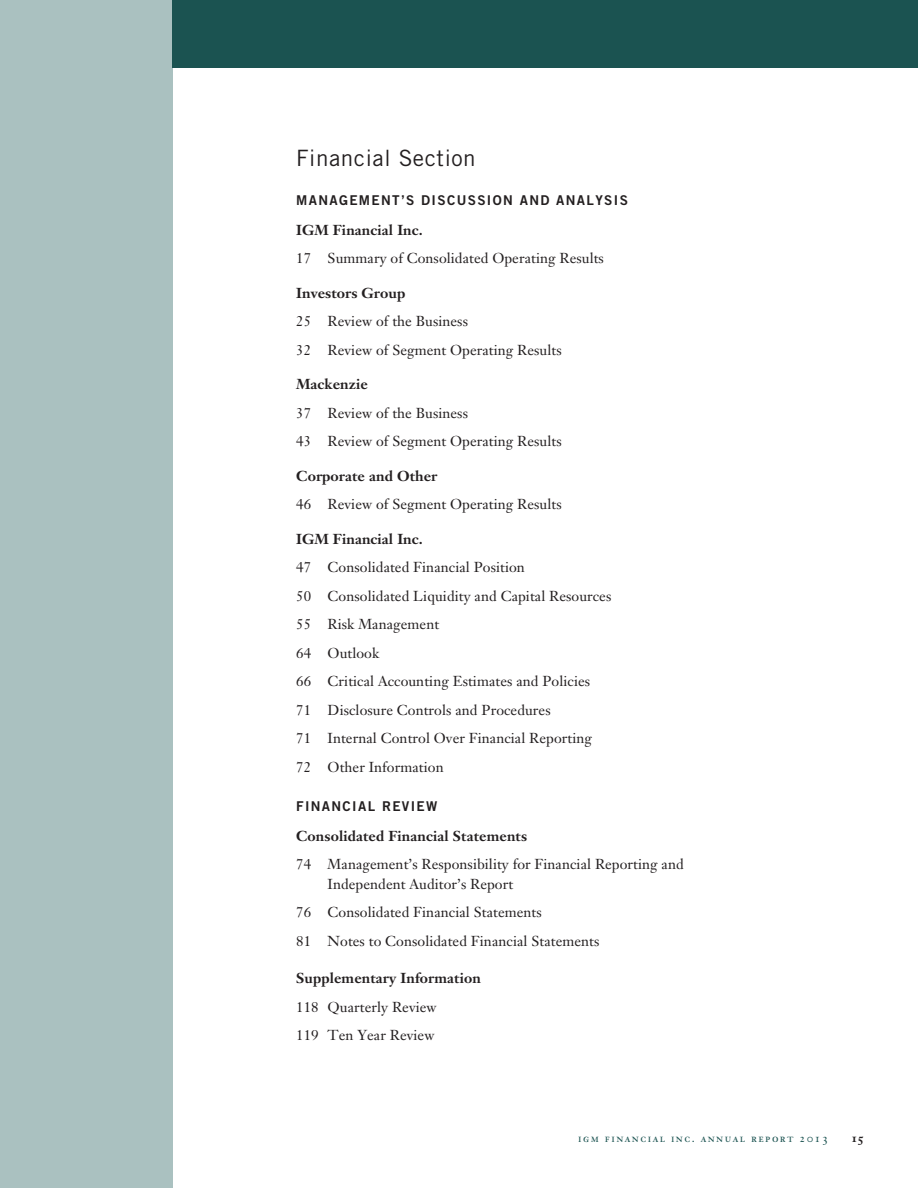
<style>
.page{position:relative;width:918px;height:1188px;background:#fff}
.page>*{position:absolute;margin:0;border:0;box-sizing:border-box;transform-origin:0 0}
.t1{font:22.5px "Trade Gothic";letter-spacing:.025em;color:#231f20}
.t2{font:14.25px/28.5px "Janson Text";letter-spacing:.005em;color:#231f20}
.t3{font:700 14.25px "Janson Text";letter-spacing:.01em;color:#231f20}
.t4{font:13.5px "Trade Gothic Bold Two";letter-spacing:.1em;color:#231f20}
.t5{font:11.7px "Janson Text Roman SC";letter-spacing:.125em;color:#1b5351}
.t6{font:11.7px "Janson Text Bold Os F";color:#231f20}
</style>
<div class="page">
<div style="left:0;top:0;width:173px;height:1188px;background:#aac1c0"></div>
<div style="left:173px;top:0;width:745px;height:68px;background:#1b5351"></div>
<h1 class="t1" style="left:296px;top:144px;width:181px">Financial Section</h1>
<p class="t4" style="left:296px;top:192px;width:333px">MANAGEMENT’S DISCUSSION AND ANALYSIS</p>
<p class="t3" style="left:296px;top:221px;width:128px">IGM Financial Inc.</p>
<p class="t2" style="left:296px;top:244px;width:309px">17 Summary of Consolidated Operating Results</p>
<p class="t3" style="left:296px;top:284px;width:111px">Investors Group</p>
<p class="t2" style="left:296px;top:307px;width:267px">25 Review of the Business<br>32 Review of Segment Operating Results</p>
<p class="t3" style="left:296px;top:375px;width:73px">Mackenzie</p>
<p class="t2" style="left:296px;top:399px;width:267px">37 Review of the Business<br>43 Review of Segment Operating Results</p>
<p class="t3" style="left:296px;top:467px;width:143px">Corporate and Other</p>
<p class="t2" style="left:296px;top:490px;width:267px">46 Review of Segment Operating Results</p>
<p class="t3" style="left:296px;top:530px;width:128px">IGM Financial Inc.</p>
<p class="t2" style="left:296px;top:553px;width:317px">47 Consolidated Financial Position<br>50 Consolidated Liquidity and Capital Resources 55 Risk Management<br>64 Outlook<br>66 Critical Accounting Estimates and Policies<br>71 Disclosure Controls and Procedures<br>71 Internal Control Over Financial Reporting<br>72 Other Information</p>
<p class="t4" style="left:296px;top:798px;width:143px">FINANCIAL REVIEW</p>
<p class="t3" style="left:296px;top:827px;width:232px">Consolidated Financial Statements</p>
<p class="t2" style="left:328px;top:855px;width:358px;line-height:19.5px;text-indent:-32px">74 Management’s Responsibility for Financial Reporting and<br>Independent Auditor’s Report</p>
<p class="t2" style="left:296px;top:898px;width:305px">76 Consolidated Financial Statements<br>81 Notes to Consolidated Financial Statements</p>
<p class="t3" style="left:296px;top:969px;width:186px">Supplementary Information</p>
<p class="t2" style="left:296px;top:993px;width:142px">118 Quarterly Review<br>119 Ten Year Review</p>
<p class="t5" style="left:578px;top:1131px;width:251px">igm financial inc. annual report 2013</p>
<p class="t6" style="left:851px;top:1130px;width:14px">15</p>
</div>
